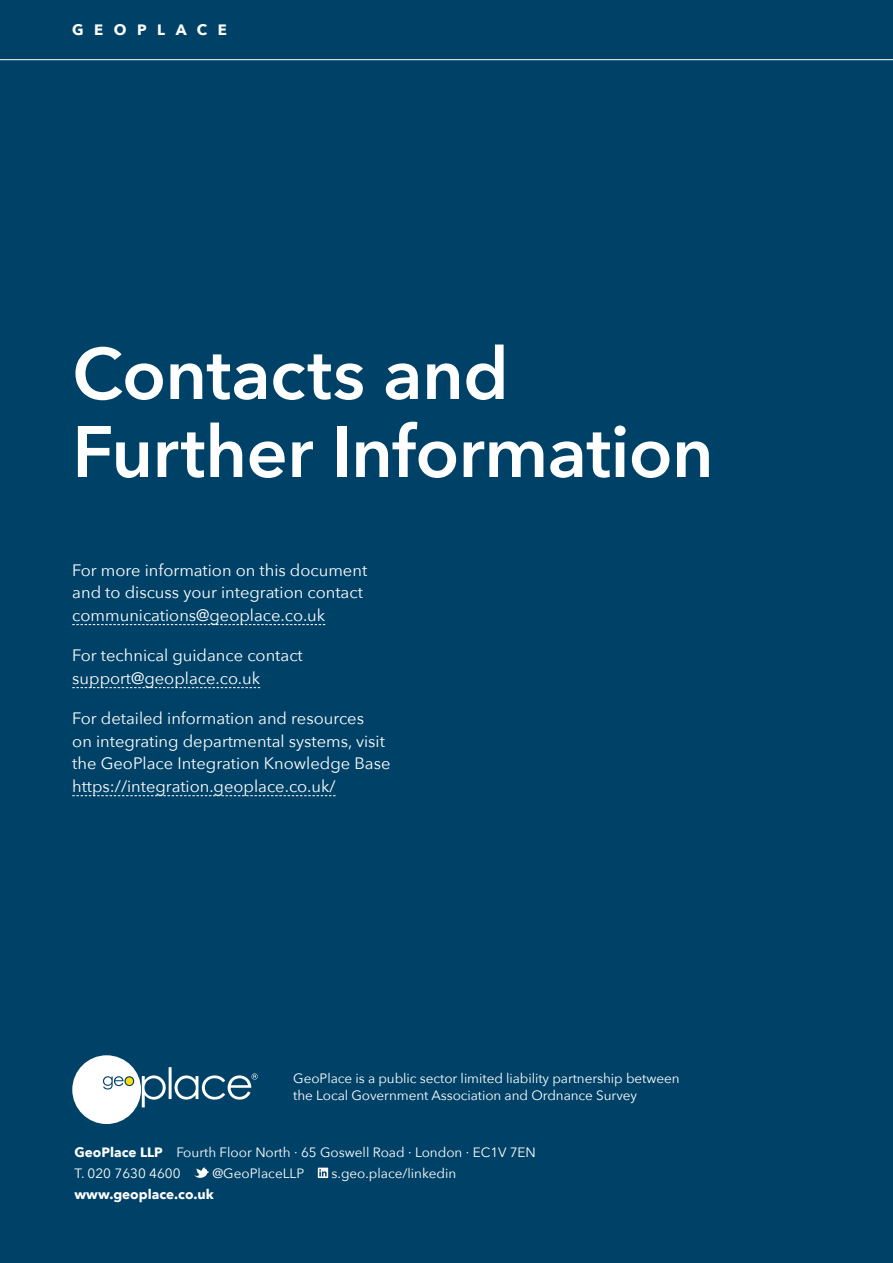
<style>
.page{position:relative;width:893px;height:1263px;background:#004267}
.page>*{position:absolute;margin:0;border:0;box-sizing:border-box;transform-origin:0 0}
.Cover_-_H1{font:600 72px/78px "Avenir Next";letter-spacing:-.01em;color:#fff}
.Body{font:16.5px/22.5px "Avenir Next";color:#fff}
.Running_Head{font:700 15px "Avenir Next";letter-spacing:.7em;color:#fff}
.t1{font:13.5px/16.5px "Avenir Next";letter-spacing:-.005em;color:#fff}
.t2{font:700 13.5px "Avenir Next";color:#fff}
.s1{font-weight:700}
</style>
<div class="page">
<svg style="left:72px;top:624px;width:253px;height:1px"></svg>
<svg style="left:72px;top:687px;width:188px;height:1px"></svg>
<svg style="left:72px;top:795px;width:264px;height:1px"></svg>
<hr style="left:0;top:59px;width:893px;height:1px;background:#fff">
<div style="left:72px;top:1055px;width:69px;height:69px;background:#fff;border-radius:50%"></div>
<svg style="left:103px;top:1076px;width:31px;height:13px"></svg>
<svg style="left:142px;top:1067px;width:116px;height:40px"></svg>
<svg style="left:194px;top:1167px;width:15px;height:11px"></svg>
<svg style="left:318px;top:1167px;width:10px;height:11px"></svg>
<p class="Running_Head" style="left:72px;top:17px;width:156px">GEOPLACE</p>
<p class="Cover_-_H1" style="left:72px;top:333px;width:643px">Contacts and<br>Further Information</p>
<p class="Body" style="left:72px;top:558px;width:296px">For more information on this document and to discuss your integration contact communications@geoplace.co.uk</p>
<p class="Body" style="left:72px;top:644px;width:232px">For technical guidance contact support@geoplace.co.uk</p>
<p class="Body" style="left:72px;top:707px;width:320px">For detailed information and resources<br>on integrating departmental systems, visit the GeoPlace Integration Knowledge Base https://integration.geoplace.co.uk/</p>
<p class="t1" style="left:293px;top:1070px;width:388px">GeoPlace is a public sector limited liability partnership between the Local Government Association and Ordnance Survey</p>
<p class="t1" style="left:75px;top:1143px;width:463px"><span class="s1">GeoPlace LLP</span> Fourth Floor North · 65 Goswell Road · London · EC1V 7EN</p>
<p class="t1" style="left:75px;top:1164px;width:108px">T. 020 7630 4600</p>
<p class="t1" style="left:213px;top:1164px;width:93px">@GeoPlaceLLP</p>
<p class="t1" style="left:332px;top:1164px;width:126px">s.geo.place/linkedin</p>
<p class="t2" style="left:75px;top:1182px;width:141px">www.geoplace.co.uk</p>
</div>
